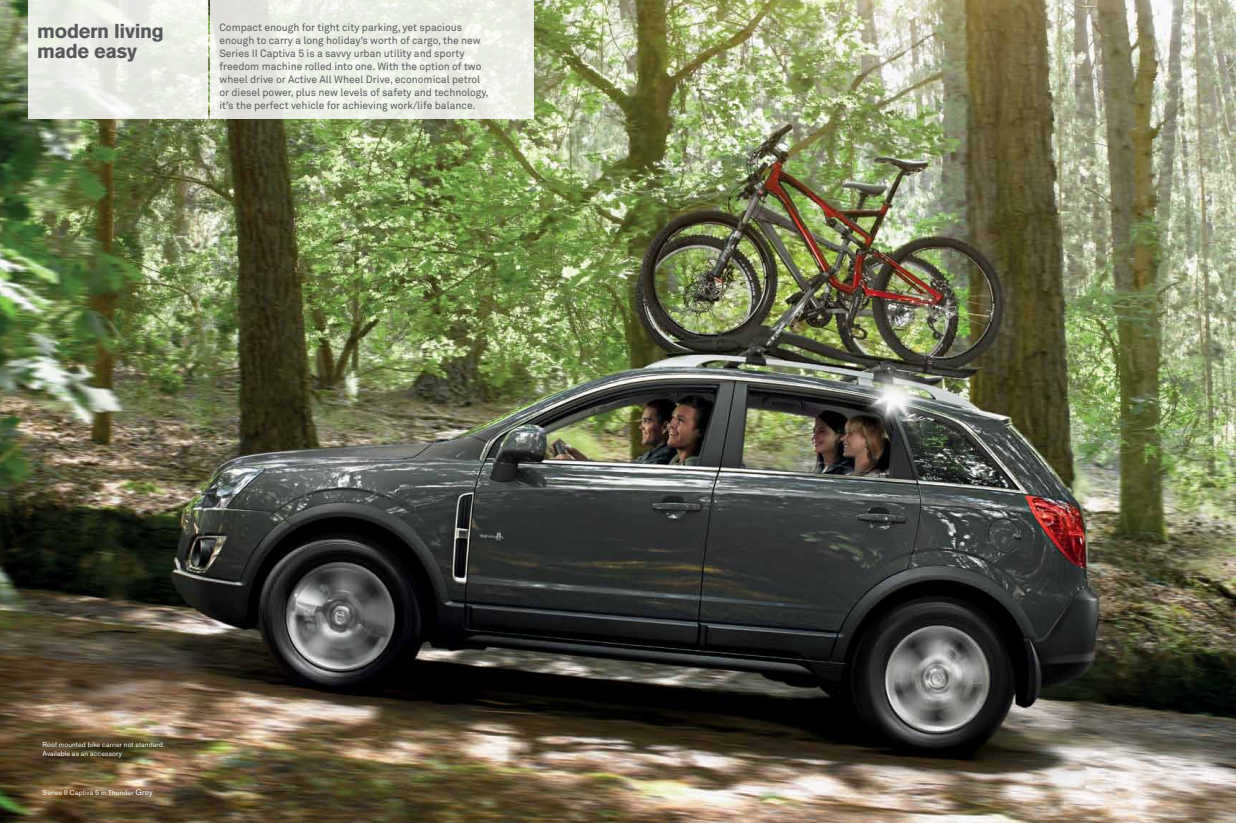
<style>
.page{position:relative;width:1236px;height:823px;background:#fff}
.page>*{position:absolute;margin:0;border:0;box-sizing:border-box;transform-origin:0 0}
.t1{font:700 20px/20px "Akzidenz Grotesk BE";letter-spacing:-.015em;color:#58595b}
.t2{font:10.5px/13px "Akkurat";color:#58595b}
.t3{font:7px/9.5px "Akzidenz Grotesk BE";letter-spacing:.02em;color:#fff}
.s1{font-size:8px}
</style>
<div class="page">
<img style="left:0;top:0;width:1236px;height:822px">
<svg style="left:28px;top:0;width:180px;height:119px;background:#eaede6"></svg>
<svg style="left:211px;top:0;width:323px;height:119px;background:#eaece4"></svg>
<h1 class="t1" style="left:37px;top:21px;width:128px">modern living made easy</h1>
<p class="t2" style="left:219px;top:21px;width:271px">Compact enough for tight city parking, yet spacious enough to carry a long holiday’s worth of cargo, the new Series II Captiva 5 is a savvy urban utility and sporty freedom machine rolled into one. With the option of two wheel drive or Active All Wheel Drive, economical petrol or diesel power, plus new levels of safety and technology, it’s the perfect vehicle for achieving work/life balance.</p>
<p class="t3" style="left:43px;top:739px;width:123px">Roof mounted bike carrier not standard.<br>Available as an accessory</p>
<p class="t3" style="left:43px;top:787px;width:112px">Series II Captiva 5 in Thunder <span class="s1">Grey</span></p>
</div>
